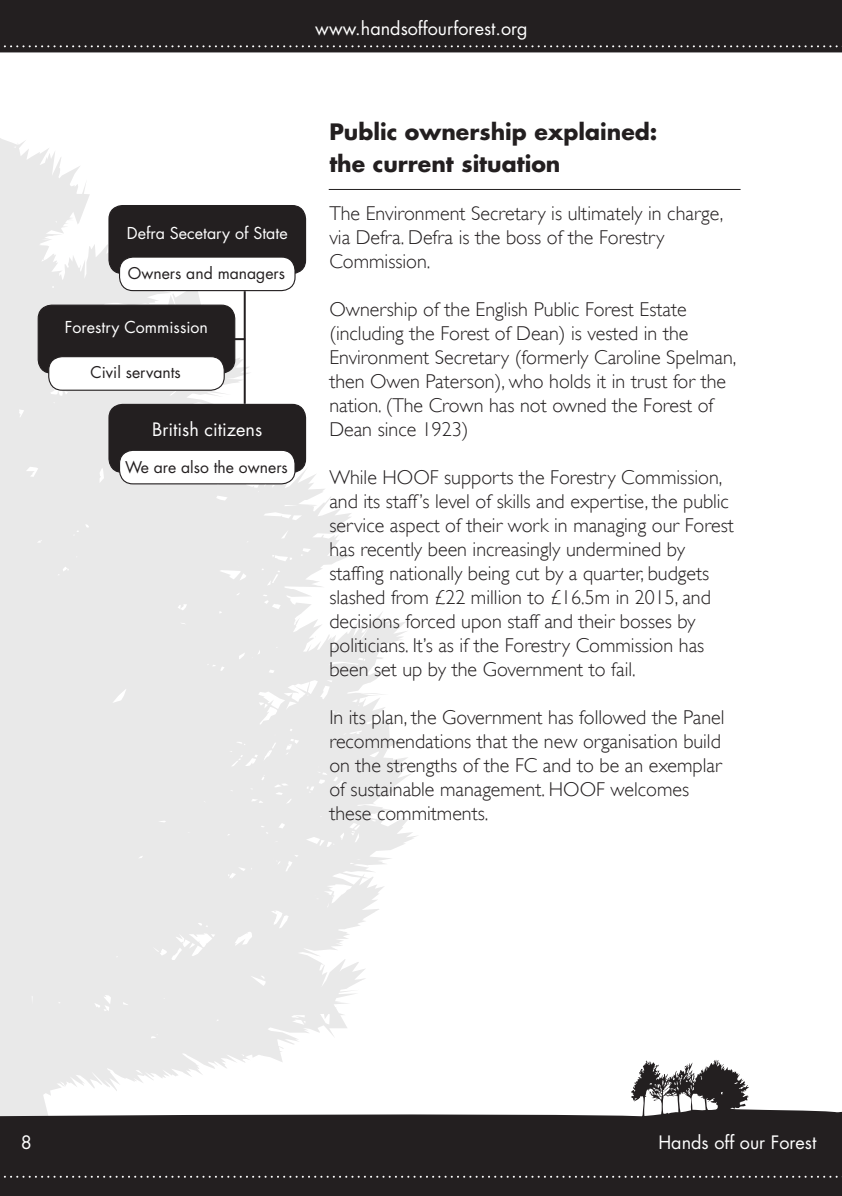
<style>
.page{position:relative;width:842px;height:1196px;background:#fff}
.page>*{position:absolute;margin:0;border:0;box-sizing:border-box;transform-origin:0 0}
.t1{font:700 22px/32px "Futura Std";color:#231f20}
.t2{font:300 20px/24px "Gill Sans";color:#231f20}
.t3{font:18px "Futura Std";color:#fff}
.t4{font:16px "Futura Std";color:#fff}
.t5{font:15.8px "Futura Std";color:#231f20}
</style>
<div class="page">
<svg style="left:0;top:138px;width:416px;height:921px;fill:#e9e9e9"></svg>
<div style="left:0;top:0;width:841px;height:52px;background:#231f20"></div>
<svg style="left:0;top:45px;width:842px;height:2px;background:#535051"></svg>
<svg style="left:0;top:1059px;width:449px;height:137px;fill:#231f20"></svg>
<svg style="left:449px;top:1060px;width:392px;height:136px;fill:#231f20"></svg>
<svg style="left:0;top:1175px;width:842px;height:2px;background:#464344"></svg>
<div style="left:109px;top:205px;width:196px;height:68px;background:#231f20;border-radius:14px"></div>
<div style="left:108px;top:205px;width:198px;height:69px;border:1px solid #231f20;border-radius:14px"></div>
<div style="left:38px;top:305px;width:197px;height:68px;background:#231f20;border-radius:14px"></div>
<div style="left:38px;top:305px;width:197px;height:69px;border:1px solid #231f20;border-radius:14px"></div>
<div style="left:109px;top:404px;width:196px;height:68px;background:#231f20;border-radius:14px"></div>
<div style="left:108px;top:404px;width:198px;height:69px;border:1px solid #231f20;border-radius:14px"></div>
<div style="left:119px;top:257px;width:176px;height:34px;background:#fff;border-radius:14px"></div>
<div style="left:119px;top:256px;width:176px;height:35px;border:1px solid #231f20;border-radius:14px"></div>
<div style="left:49px;top:357px;width:175px;height:33px;background:#fff;border-radius:14px"></div>
<div style="left:48px;top:356px;width:177px;height:35px;border:1px solid #231f20;border-radius:14px"></div>
<div style="left:119px;top:450px;width:176px;height:34px;background:#fff;border-radius:14px"></div>
<div style="left:119px;top:450px;width:176px;height:34px;border:1px solid #231f20;border-radius:14px"></div>
<hr style="left:244px;top:291px;width:2px;height:113px;background:#231f20">
<svg style="left:233px;top:338px;width:11px;height:2px"></svg>
<hr style="left:328px;top:189px;width:412px;height:1px;background:#231f20">
<svg style="left:837px;top:0;width:5px;height:3px"></svg>
<svg style="left:837px;top:1191px;width:5px;height:5px"></svg>
<p class="t3" style="left:315px;top:17px;width:214px">www.handsoffourforest.org</p>
<p class="t4" style="left:127px;top:223px;width:162px">Defra Secetary of State</p>
<p class="t5" style="left:128px;top:263px;width:159px">Owners and managers</p>
<p class="t4" style="left:65px;top:317px;width:145px">Forestry Commission</p>
<p class="t5" style="left:90px;top:362px;width:92px">Civil servants</p>
<p class="t3" style="left:152px;top:418px;width:111px">British citizens</p>
<p class="t5" style="left:125px;top:457px;width:164px">We are also the owners</p>
<p class="t1" style="left:329px;top:115px;width:329px">Public ownership explained: the current situation</p>
<p class="t2" style="left:329px;top:200px;width:395px">The Environment Secretary is ultimately in charge, via Defra. Defra is the boss of the Forestry<br>Commission.</p>
<p class="t2" style="left:329px;top:296px;width:408px">Ownership of the English Public Forest Estate (including the Forest of Dean) is vested in the Environment Secretary (formerly Caroline Spelman, then Owen Paterson), who holds it in trust for the nation. (The Crown has not owned the Forest of Dean since 1923)</p>
<p class="t2" style="left:329px;top:464px;width:406px">While HOOF supports the Forestry Commission, and its staff’s level of skills and expertise, the public service aspect of their work in managing our Forest has recently been increasingly undermined by staffing nationally being cut by a quarter, budgets slashed from £22 million to £16.5m in 2015, and decisions forced upon staff and their bosses by politicians. It’s as if the Forestry Commission has been set up by the Government to fail.</p>
<p class="t2" style="left:329px;top:704px;width:396px">In its plan, the Government has followed the Panel recommendations that the new organisation build on the strengths of the FC and to be an exemplar of sustainable management. HOOF welcomes these commitments.</p>
<p class="t3" style="left:21px;top:1131px;width:13px">8</p>
<p class="t3" style="left:658px;top:1131px;width:159px">Hands off our Forest</p>
</div>
